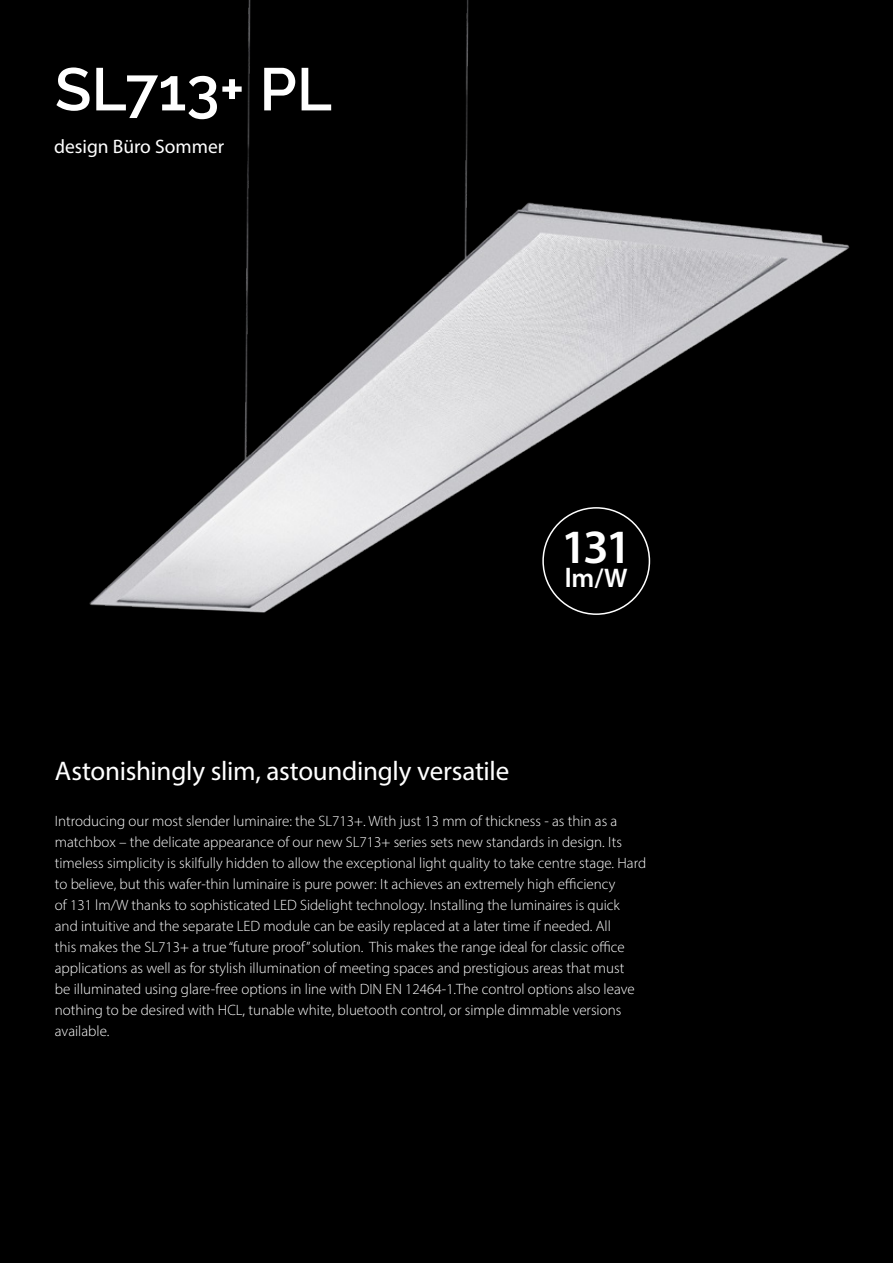
<style>
.page{position:relative;width:893px;height:1263px;background:#000}
.page>*{position:absolute;margin:0;border:0;box-sizing:border-box;transform-origin:0 0}
.t1{font:600 60px "Raleway";color:#fff}
.t2{font:600 48px "Myriad Pro";color:#fff}
.t3{font:27px "Myriad Pro";letter-spacing:-.015em;color:#fff}
.t4{font:600 27px "Myriad Pro";color:#fff}
.t5{font:19.5px "Myriad Pro";color:#fff}
.t6{font:300 15px/21px "Myriad Pro";color:#fff}
</style>
<div class="page">
<img style="left:89px;top:0;width:761px;height:615px">
<div style="left:542px;top:507px;width:108px;height:108px;border:2px solid #fff;border-radius:50%"></div>
<h1 class="t1" style="left:55px;top:55px;width:278px">SL713+ PL</h1>
<h3 class="t5" style="left:54px;top:135px;width:172px">design Büro Sommer</h3>
<h2 class="t2" style="left:561px;top:516px;width:72px">131</h2>
<h3 class="t4" style="left:565px;top:561px;width:64px">lm/W</h3>
<h3 class="t3" style="left:55px;top:755px;width:456px">Astonishingly slim, astoundingly versatile</h3>
<p class="t6" style="left:55px;top:810px;width:593px">Introducing our most slender luminaire: the SL713+. With just 13 mm of thickness - as thin as a matchbox – the delicate appearance of our new SL713+ series sets new standards in design. Its timeless simplicity is skilfully hidden to allow the exceptional light quality to take centre stage. Hard to believe, but this wafer-thin luminaire is pure power: It achieves an extremely high efficiency<br>of 131 lm/W thanks to sophisticated LED Sidelight technology. Installing the luminaires is quick and intuitive and the separate LED module can be easily replaced at a later time if needed. All<br>this makes the SL713+ a true “future proof” solution. This makes the range ideal for classic office applications as well as for stylish illumination of meeting spaces and prestigious areas that must<br>be illuminated using glare-free options in line with DIN EN 12464-1.The control options also leave nothing to be desired with HCL, tunable white, bluetooth control, or simple dimmable versions available.</p>
</div>
